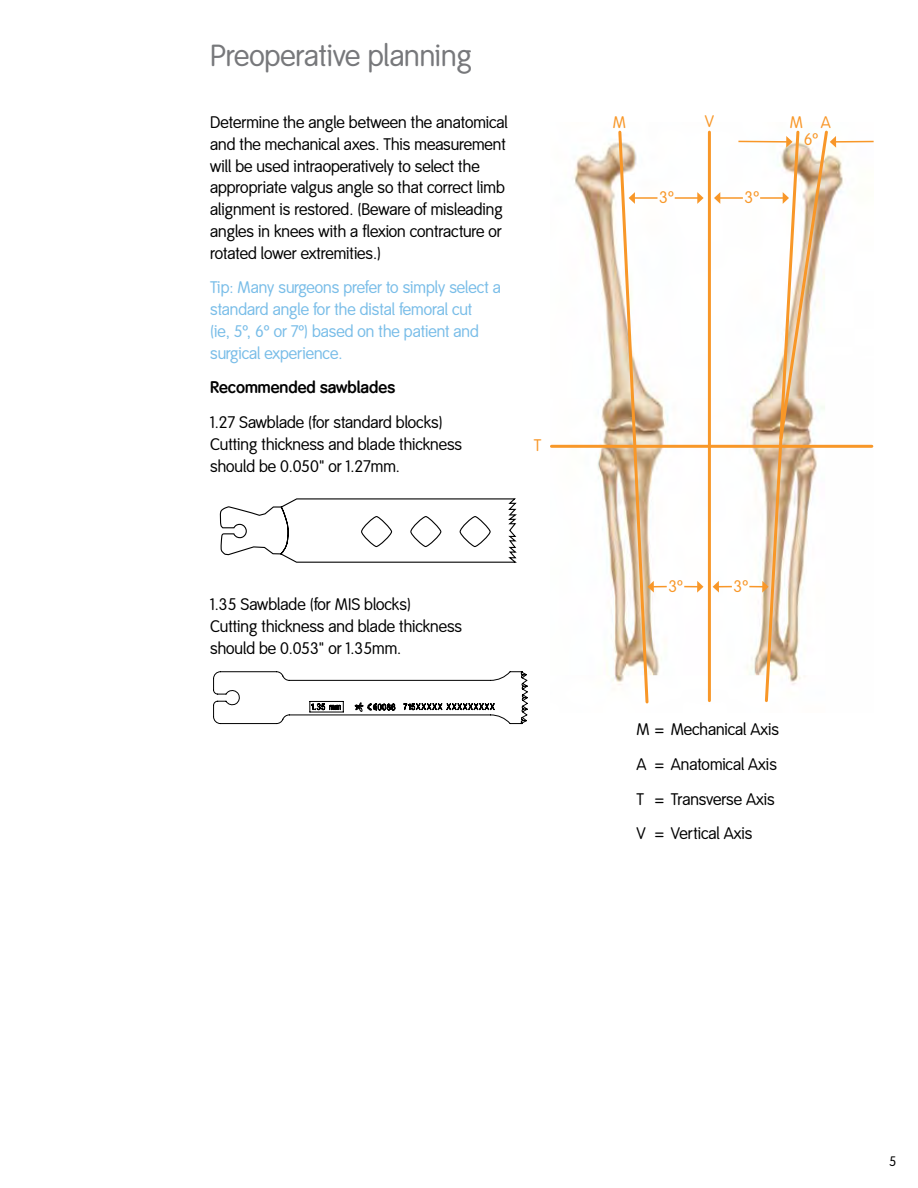
<style>
.page{position:relative;width:918px;height:1188px;background:#fff}
.page>*{position:absolute;margin:0;border:0;box-sizing:border-box;transform-origin:0 0}
.t1{font:30px "Smith&Nephew";color:#77787b}
.t2{font:16.5px/21.8px "Smith&Nephew";color:#000}
.t3{font:16.5px/21.8px "Smith&Nephew";color:#79bde8}
.t4{font:700 16.5px "Smith&Nephew";color:#000}
.t5{font:16.5px/17.5px "Smith&Nephew";color:#f89728;text-align:center}
.t6{font:13.5px "Smith&Nephew";color:#000}
</style>
<div class="page">
<svg style="left:213px;top:671px;width:315px;height:53px"></svg>
<svg style="left:220px;top:498px;width:297px;height:65px"></svg>
<img style="left:550px;top:130px;width:324px;height:573px">
<hr style="left:551px;top:445px;width:321px;height:3px;background:#f89728">
<hr style="left:708px;top:132px;width:3px;height:569px;background:#f89728">
<svg style="left:617px;top:130px;width:50px;height:574px"></svg>
<svg style="left:713px;top:581px;width:19px;height:12px"></svg>
<svg style="left:684px;top:581px;width:19px;height:12px"></svg>
<hr style="left:720px;top:197px;width:23px;height:2px;background:#f89728">
<svg style="left:714px;top:192px;width:6px;height:12px"></svg>
<hr style="left:675px;top:197px;width:23px;height:2px;background:#f89728">
<svg style="left:697px;top:192px;width:7px;height:12px"></svg>
<hr style="left:835px;top:141px;width:39px;height:2px;background:#f89728">
<hr style="left:738px;top:141px;width:49px;height:2px;background:#f89728">
<svg style="left:749px;top:130px;width:87px;height:573px"></svg>
<h1 class="t1" style="left:210px;top:39px;width:263px">Preoperative planning</h1>
<p class="t2" style="left:210px;top:112px;width:299px">Determine the angle between the anatomical and the mechanical axes. This measurement will be used intraoperatively to select the appropriate valgus angle so that correct limb alignment is restored. (Beware of misleading angles in knees with a flexion contracture or rotated lower extremities.)</p>
<p class="t3" style="left:210px;top:277px;width:292px">Tip: Many surgeons prefer to simply select a standard angle for the distal femoral cut<br>(ie, 5º, 6º or 7º) based on the patient and surgical experience.</p>
<p class="t4" style="left:210px;top:378px;width:186px">Recommended sawblades</p>
<p class="t2" style="left:210px;top:412px;width:254px">1.27 Sawblade (for standard blocks)<br>Cutting thickness and blade thickness should be 0.050" or 1.27mm.</p>
<p class="t5" style="left:534px;top:437px;width:9px">T</p>
<p class="t2" style="left:210px;top:594px;width:254px">1.35 Sawblade (for MIS blocks)<br>Cutting thickness and blade thickness should be 0.053" or 1.35mm.</p>
<p class="t5" style="left:613px;top:114px;width:15px">M</p>
<p class="t5" style="left:659px;top:189px;width:16px">3º</p>
<p class="t5" style="left:705px;top:113px;width:11px">V</p>
<p class="t5" style="left:790px;top:114px;width:42px">M A<br>6º</p>
<p class="t5" style="left:745px;top:189px;width:16px">3º</p>
<p class="t5" style="left:669px;top:578px;width:16px">3º</p>
<p class="t5" style="left:734px;top:578px;width:16px">3º</p>
<p class="t2" style="left:636px;top:713px;width:144px;line-height:34.7px">M = Mechanical Axis<br>A = Anatomical Axis<br>T = Transverse Axis<br>V = Vertical Axis</p>
<p class="t6" style="left:889px;top:1154px;width:9px">5</p>
</div>
